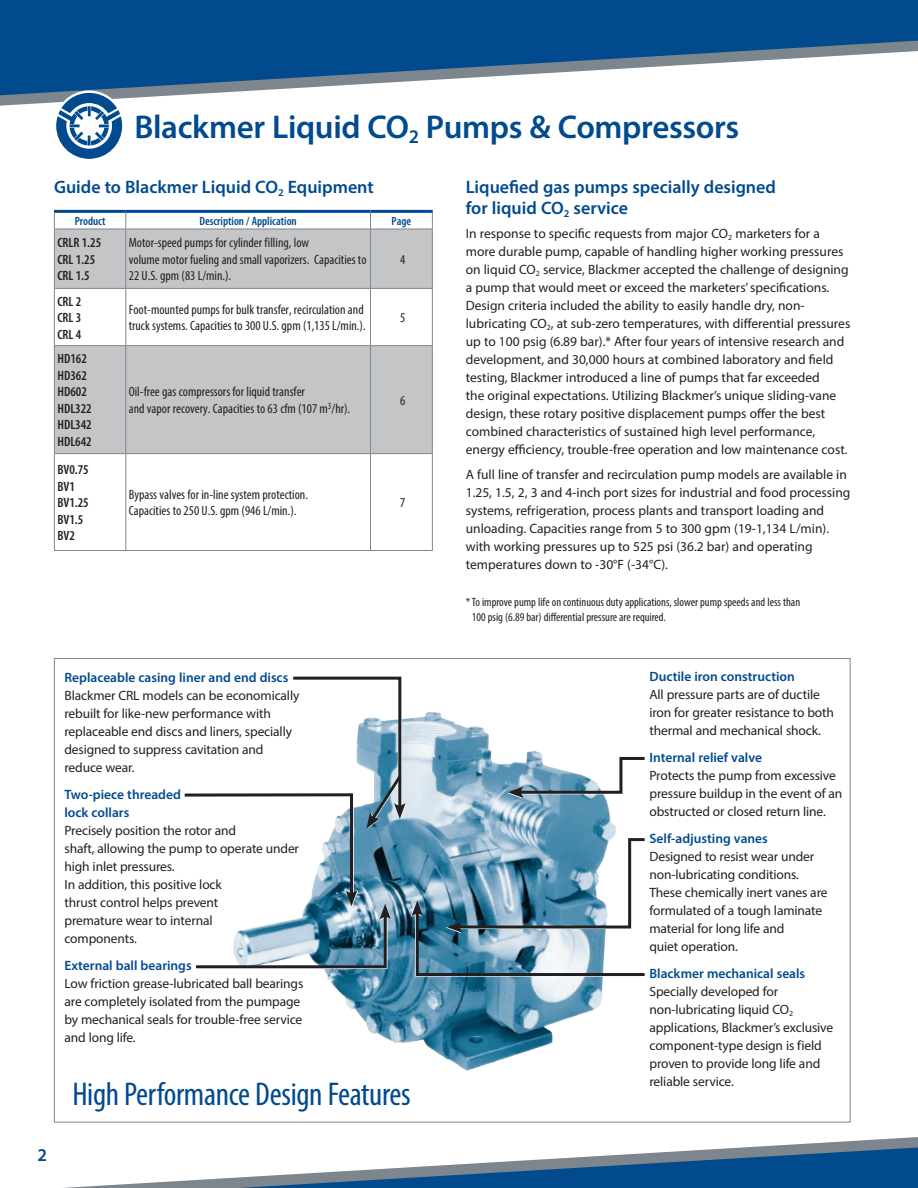
<style>
.page{position:relative;width:918px;height:1188px;background:#fff}
.page>*{position:absolute;margin:0;border:0;box-sizing:border-box;transform-origin:0 0}
.t1{font:600 33px "Myriad Pro";letter-spacing:-.01em;color:#004a8d}
.t2{font:condensed 33px "Myriad Pro";letter-spacing:-.01em;color:#004a8d}
.t3{font:600 18px/21px "Myriad Pro";color:#004a8d}
.t4{font:13.5px/18px "Myriad Pro";letter-spacing:-.005em;color:#231f20}
.t5{font:condensed 13.5px/16.5px "Myriad Pro";color:#231f20}
.t6{font:600 13.5px/18px "Myriad Pro";color:#004a8d}
.t7{font:600 condensed 13.5px/16.5px "Myriad Pro";color:#231f20}
.t8{font:condensed 12px/14.4px "Myriad Pro";color:#231f20}
.t9{font:600 condensed 12px "Myriad Pro";color:#004a8d}
</style>
<div class="page">
<svg style="left:53px;top:1082px;width:865px;height:106px"></svg>
<svg style="left:0;top:0;width:918px;height:106px;fill:#004a8d"></svg>
<img style="left:327px;top:978px;width:276px;height:93px">
<svg style="left:184px;top:676px;width:461px;height:302px"></svg>
<svg style="left:54px;top:90px;width:71px;height:71px"></svg>
<svg style="left:56px;top:93px;width:66px;height:66px"></svg>
<svg style="left:55px;top:230px;width:377px;height:223px;fill:#c4c5c7"></svg>
<hr style="left:54px;top:229px;width:1px;height:59px;background:#7e868d">
<hr style="left:125px;top:229px;width:1px;height:59px;background:#7e868d">
<hr style="left:370px;top:229px;width:1px;height:59px;background:#7e868d">
<hr style="left:432px;top:229px;width:1px;height:59px;background:#7e868d">
<hr style="left:54px;top:288px;width:72px;height:1px;background:#7e868d">
<hr style="left:54px;top:289px;width:1px;height:56px;background:#7e868d">
<hr style="left:126px;top:288px;width:244px;height:1px;background:#7e868d">
<hr style="left:125px;top:289px;width:1px;height:56px;background:#7e868d">
<hr style="left:370px;top:288px;width:63px;height:1px;background:#7e868d">
<hr style="left:370px;top:289px;width:1px;height:56px;background:#7e868d">
<hr style="left:432px;top:289px;width:1px;height:56px;background:#7e868d">
<hr style="left:54px;top:345px;width:72px;height:1px;background:#7e868d">
<hr style="left:54px;top:346px;width:1px;height:107px;background:#7e868d">
<hr style="left:126px;top:345px;width:244px;height:1px;background:#7e868d">
<hr style="left:125px;top:346px;width:1px;height:107px;background:#7e868d">
<hr style="left:370px;top:345px;width:63px;height:1px;background:#7e868d">
<hr style="left:370px;top:346px;width:1px;height:107px;background:#7e868d">
<hr style="left:432px;top:346px;width:1px;height:107px;background:#7e868d">
<hr style="left:54px;top:453px;width:72px;height:1px;background:#7e868d">
<hr style="left:54px;top:454px;width:1px;height:96px;background:#7e868d">
<hr style="left:126px;top:453px;width:244px;height:1px;background:#7e868d">
<hr style="left:125px;top:454px;width:1px;height:96px;background:#7e868d">
<hr style="left:370px;top:453px;width:63px;height:1px;background:#7e868d">
<hr style="left:370px;top:454px;width:1px;height:96px;background:#7e868d">
<hr style="left:432px;top:454px;width:1px;height:96px;background:#7e868d">
<hr style="left:54px;top:550px;width:72px;height:1px;background:#7e868d">
<hr style="left:126px;top:550px;width:244px;height:1px;background:#7e868d">
<hr style="left:370px;top:550px;width:63px;height:1px;background:#7e868d">
<hr style="left:54px;top:210px;width:72px;height:3px;background:#004a8d">
<hr style="left:126px;top:210px;width:244px;height:3px;background:#004a8d">
<hr style="left:370px;top:210px;width:63px;height:3px;background:#004a8d">
<svg style="left:54px;top:213px;width:1px;height:16px"></svg>
<svg style="left:125px;top:213px;width:1px;height:16px"></svg>
<svg style="left:370px;top:213px;width:1px;height:16px"></svg>
<svg style="left:432px;top:213px;width:1px;height:16px"></svg>
<hr style="left:54px;top:229px;width:72px;height:1px;background:#7e868d">
<hr style="left:126px;top:229px;width:244px;height:1px;background:#7e868d">
<hr style="left:370px;top:229px;width:63px;height:1px;background:#7e868d">
<h1 class="t1" style="left:134px;top:106px;width:606px">Blackmer Liquid CO<sub>2</sub> Pumps &amp; Compressors</h1>
<h2 class="t3" style="left:54px;top:176px;width:321px">Guide to Blackmer Liquid CO<sub>2</sub> Equipment</h2>
<p class="t9" style="left:75px;top:215px;width:32px">Product</p>
<p class="t9" style="left:200px;top:215px;width:99px">Description / Application</p>
<p class="t9" style="left:392px;top:215px;width:21px">Page</p>
<p class="t7" style="left:57px;top:235px;width:45px">CRLR 1.25<br>CRL 1.25<br>CRL 1.5</p>
<p class="t5" style="left:129px;top:234px;width:239px">Motor-speed pumps for cylinder filling, low<br>volume motor fueling and small vaporizers. Capacities to<br>22 U.S. gpm (83 L/min.).</p>
<p class="t5" style="left:400px;top:251px;width:7px">4</p>
<p class="t7" style="left:57px;top:293px;width:25px;text-align:justify">CRL 2<br>CRL 3<br>CRL 4</p>
<p class="t5" style="left:129px;top:301px;width:238px">Foot-mounted pumps for bulk transfer, recirculation and truck systems. Capacities to 300 U.S. gpm (1,135 L/min.).</p>
<p class="t5" style="left:400px;top:309px;width:7px">5</p>
<p class="t7" style="left:57px;top:351px;width:36px">HD162<br>HD362<br>HD602<br>HDL322<br>HDL342<br>HDL642</p>
<p class="t5" style="left:129px;top:384px;width:223px">Oil-free gas compressors for liquid transfer<br>and vapor recovery. Capacities to 63 cfm (107 m<sup>3</sup>/hr).</p>
<p class="t5" style="left:400px;top:392px;width:7px">6</p>
<p class="t7" style="left:57px;top:462px;width:33px">BV0.75<br>BV1<br>BV1.25<br>BV1.5<br>BV2</p>
<p class="t5" style="left:129px;top:486px;width:181px">Bypass valves for in-line system protection.<br>Capacities to 250 U.S. gpm (946 L/min.).</p>
<p class="t5" style="left:400px;top:494px;width:7px">7</p>
<h2 class="t3" style="left:466px;top:176px;width:312px">Liquefied gas pumps specially designed for liquid CO<sub>2</sub> service</h2>
<p class="t4" style="left:466px;top:225px;width:386px">In response to specific requests from major CO<sub>2</sub> marketers for a more durable pump, capable of handling higher working pressures on liquid CO<sub>2</sub> service, Blackmer accepted the challenge of designing a pump that would meet or exceed the marketers’ specifications.<br>Design criteria included the ability to easily handle dry, non&shy;lubricating CO<sub>2</sub>, at sub-zero temperatures, with differential pressures up to 100 psig (6.89 bar).* After four years of intensive research and development, and 30,000 hours at combined laboratory and field testing, Blackmer introduced a line of pumps that far exceeded<br>the original expectations. Utilizing Blackmer’s unique sliding-vane design, these rotary positive displacement pumps offer the best combined characteristics of sustained high level performance, energy efficiency, trouble-free operation and low maintenance cost.</p>
<p class="t4" style="left:466px;top:465px;width:386px">A full line of transfer and recirculation pump models are available in 1.25, 1.5, 2, 3 and 4-inch port sizes for industrial and food processing systems, refrigeration, process plants and transport loading and unloading. Capacities range from 5 to 300 gpm (19-1,134 L/min). with working pressures up to 525 psi (36.2 bar) and operating temperatures down to -30°F (-34°C).</p>
<p class="t8" style="left:472px;top:595px;width:330px;text-indent:-6px">* To improve pump life on continuous duty applications, slower pump speeds and less than<br>100 psig (6.89 bar) differential pressure are required.</p>
<h2 class="t3" style="left:38px;top:1144px;width:11px">2</h2>
<p class="t6" style="left:64px;top:668px;width:225px">Replaceable casing liner and end discs</p>
<p class="t4" style="left:64px;top:686px;width:236px">Blackmer CRL models can be economically rebuilt for like-new performance with replaceable end discs and liners, specially designed to suppress cavitation and reduce wear.</p>
<p class="t6" style="left:64px;top:785px;width:118px">Two-piece threaded lock collars</p>
<p class="t4" style="left:64px;top:821px;width:236px">Precisely position the rotor and<br>shaft, allowing the pump to operate under high inlet pressures.<br>In addition, this positive lock<br>thrust control helps prevent<br>premature wear to internal<br>components.</p>
<p class="t6" style="left:64px;top:956px;width:129px">External ball bearings</p>
<p class="t4" style="left:64px;top:974px;width:240px">Low friction grease-lubricated ball bearings are completely isolated from the pumpage by mechanical seals for trouble-free service and long life.</p>
<h1 class="t2" style="left:72px;top:1074px;width:340px">High Performance Design Features</h1>
<p class="t6" style="left:649px;top:667px;width:147px">Ductile iron construction</p>
<p class="t4" style="left:649px;top:685px;width:186px">All pressure parts are of ductile iron for greater resistance to both thermal and mechanical shock.</p>
<p class="t6" style="left:649px;top:748px;width:114px">Internal relief valve</p>
<p class="t4" style="left:649px;top:766px;width:194px">Protects the pump from excessive pressure buildup in the event of an obstructed or closed return line.</p>
<p class="t6" style="left:649px;top:829px;width:120px">Self-adjusting vanes</p>
<p class="t4" style="left:649px;top:847px;width:180px">Designed to resist wear under non-lubricating conditions.<br>These chemically inert vanes are formulated of a tough laminate material for long life and<br>quiet operation.</p>
<p class="t6" style="left:649px;top:964px;width:157px">Blackmer mechanical seals</p>
<p class="t4" style="left:649px;top:982px;width:185px">Specially developed for non-lubricating liquid CO<sub>2 </sub>applications, Blackmer’s exclusive component-type design is field proven to provide long life and reliable service.</p>
</div>
